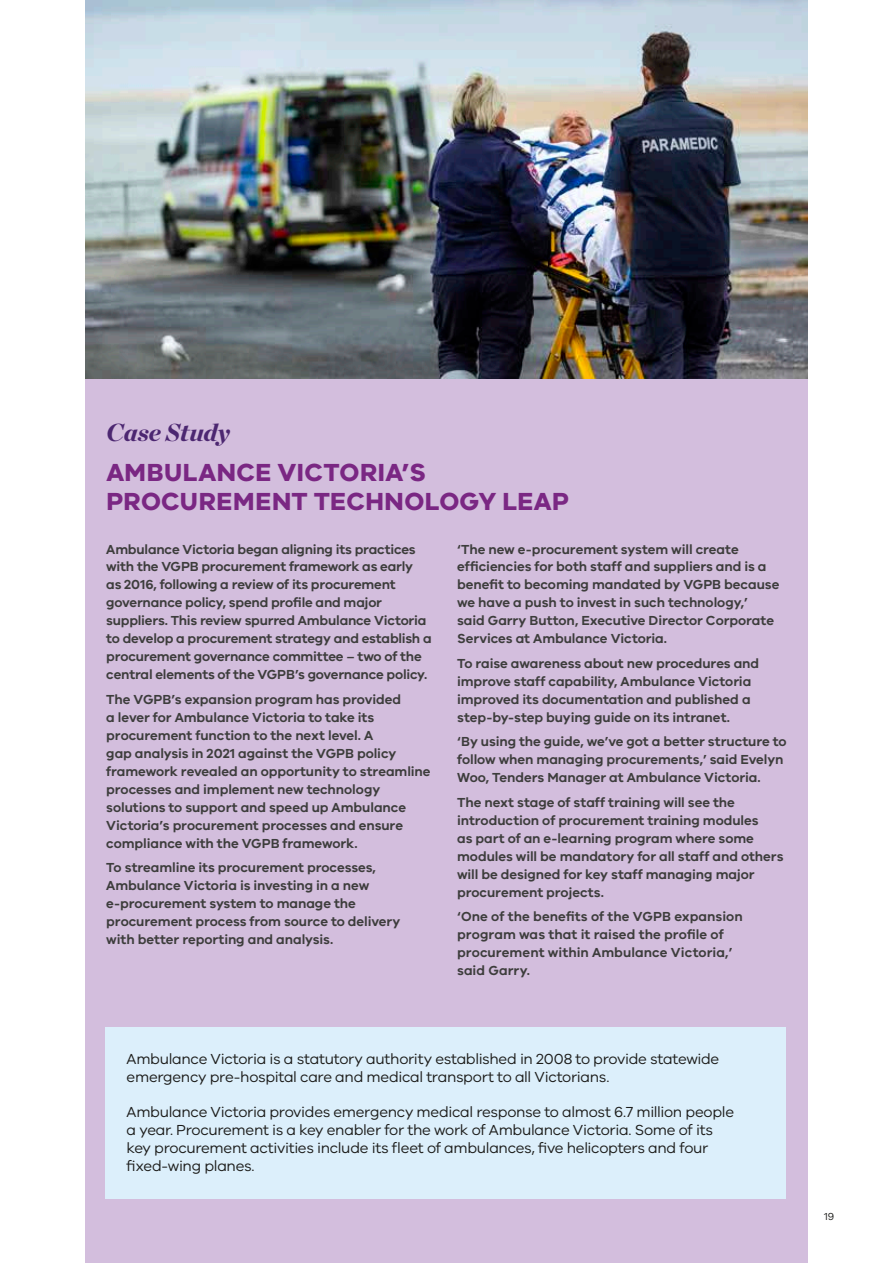
<style>
.page{position:relative;width:893px;height:1263px;background:#fff}
.page>*{position:absolute;margin:0;border:0;box-sizing:border-box;transform-origin:0 0}
.Case_Study_Heading_2{font:700 25.5px/28.5px "VIC";letter-spacing:.015em;color:#7a2783}
.Case_Study_Header_20{font:italic 900 24.45px "Chronicle Display";letter-spacing:-.005em;color:#4c2771}
.Graphic_Pullout_2021{font:15px/18px "VIC";letter-spacing:-.025em;color:#1d1d1b}
.Case_Study_Body_Copy{font:600 13.5px/18px "VIC";letter-spacing:-.005em;color:#3d3d3c}
.t1{font:10.5px "VIC";color:#1d1d1b}
</style>
<div class="page">
<div style="left:85px;top:378px;width:723px;height:885px;background:#d3bedd"></div>
<div style="left:105px;top:1027px;width:681px;height:172px;background:#dceffb"></div>
<img style="left:85px;top:0;width:723px;height:378px">
<p class="Case_Study_Header_20" style="left:106px;top:411px;width:125px">Case Study</p>
<p class="Case_Study_Heading_2" style="left:106px;top:458px;width:464px">AMBULANCE VICTORIA’S<br>PROCUREMENT TECHNOLOGY LEAP</p>
<p class="Case_Study_Body_Copy" style="left:106px;top:539px;width:327px">Ambulance Victoria began aligning its practices with the VGPB procurement framework as early<br>as 2016, following a review of its procurement governance policy, spend profile and major suppliers. This review spurred Ambulance Victoria to develop a procurement strategy and establish a procurement governance committee – two of the central elements of the VGPB’s governance policy.</p>
<p class="Case_Study_Body_Copy" style="left:106px;top:690px;width:326px">The VGPB’s expansion program has provided<br>a lever for Ambulance Victoria to take its procurement function to the next level. A<br>gap analysis in 2021 against the VGPB policy framework revealed an opportunity to streamline processes and implement new technology solutions to support and speed up Ambulance Victoria’s procurement processes and ensure compliance with the VGPB framework.</p>
<p class="Case_Study_Body_Copy" style="left:106px;top:858px;width:296px">To streamline its procurement processes, Ambulance Victoria is investing in a new e-procurement system to manage the procurement process from source to delivery with better reporting and analysis.</p>
<p class="Case_Study_Body_Copy" style="left:457px;top:539px;width:324px">‘The new e-procurement system will create efficiencies for both staff and suppliers and is a benefit to becoming mandated by VGPB because we have a push to invest in such technology,’<br>said Garry Button, Executive Director Corporate Services at Ambulance Victoria.</p>
<p class="Case_Study_Body_Copy" style="left:457px;top:654px;width:304px">To raise awareness about new procedures and improve staff capability, Ambulance Victoria improved its documentation and published a step-by-step buying guide on its intranet.</p>
<p class="Case_Study_Body_Copy" style="left:457px;top:732px;width:331px">‘By using the guide, we’ve got a better structure to follow when managing procurements,’ said Evelyn<br>Woo, Tenders Manager at Ambulance Victoria.</p>
<p class="Case_Study_Body_Copy" style="left:457px;top:793px;width:328px">The next stage of staff training will see the introduction of procurement training modules<br>as part of an e-learning program where some modules will be mandatory for all staff and others will be designed for key staff managing major procurement projects.</p>
<p class="Case_Study_Body_Copy" style="left:457px;top:907px;width:287px">‘One of the benefits of the VGPB expansion program was that it raised the profile of procurement within Ambulance Victoria,’ said Garry.</p>
<p class="Graphic_Pullout_2021" style="left:127px;top:1049px;width:594px">Ambulance Victoria is a statutory authority established in 2008 to provide statewide emergency pre-hospital care and medical transport to all Victorians.</p>
<p class="Graphic_Pullout_2021" style="left:127px;top:1103px;width:609px">Ambulance Victoria provides emergency medical response to almost 6.7 million people a year. Procurement is a key enabler for the work of Ambulance Victoria. Some of its key procurement activities include its fleet of ambulances, five helicopters and four fixed‑wing planes.</p>
<p class="t1" style="left:824px;top:1210px;width:12px">19</p>
</div>
